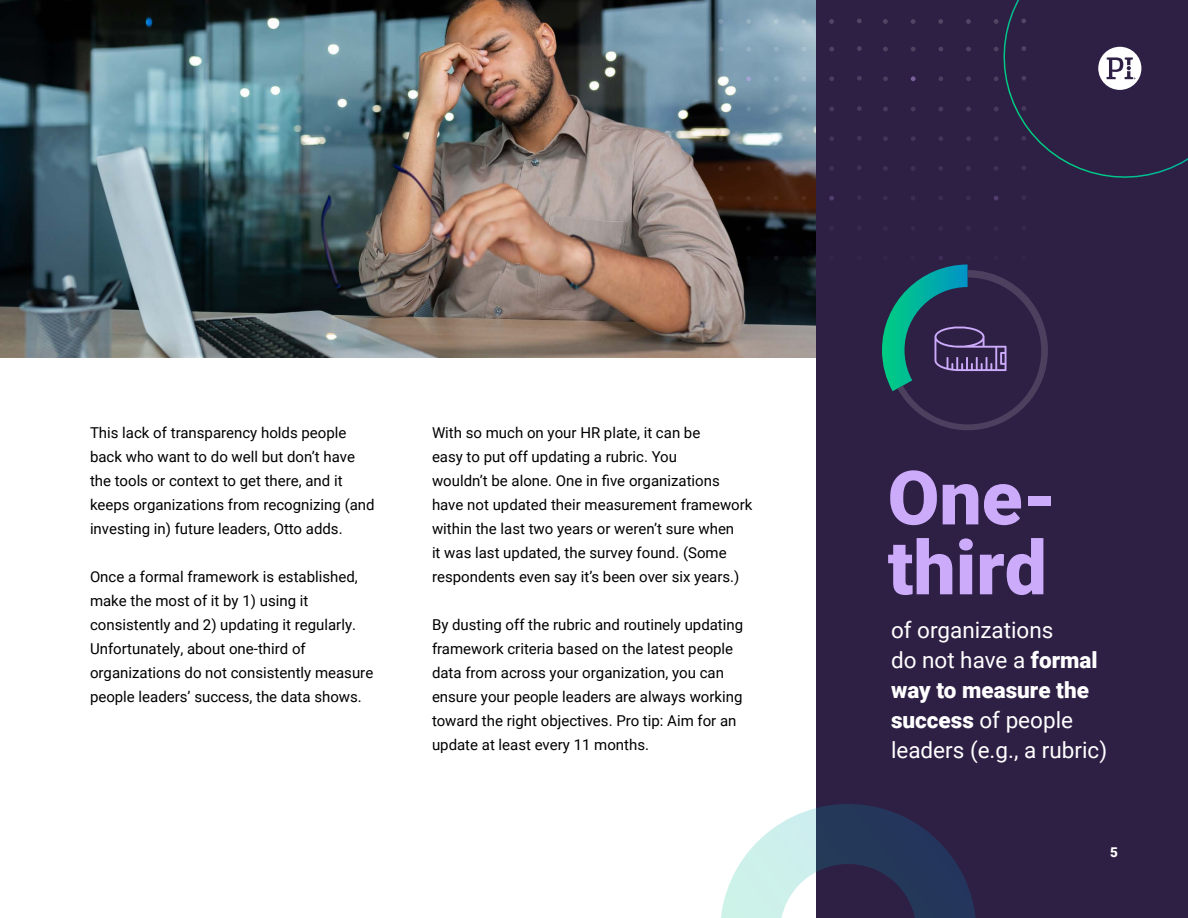
<style>
.page{position:relative;width:1188px;height:918px;background:#fff}
.page>*{position:absolute;margin:0;border:0;box-sizing:border-box;transform-origin:0 0}
.t1{font:900 75px/69.9px "Roboto";color:#cbabfa}
.t2{font:22.5px/30px "Roboto";color:#fff}
.t3{font:15px/24px "Roboto";color:#000}
.t4{font:900 13.5px "Roboto";color:#fff}
.s1{font-weight:900}
</style>
<div class="page">
<div style="left:816px;top:0;width:372px;height:918px;background:#2e1f44"></div>
<img style="left:0;top:0;width:816px;height:357px">
<svg style="left:966px;top:19px;width:5px;height:5px"></svg>
<svg style="left:911px;top:19px;width:4px;height:5px"></svg>
<svg style="left:883px;top:19px;width:5px;height:5px"></svg>
<svg style="left:938px;top:19px;width:5px;height:5px"></svg>
<svg style="left:966px;top:47px;width:5px;height:4px"></svg>
<svg style="left:911px;top:47px;width:5px;height:4px"></svg>
<svg style="left:883px;top:47px;width:5px;height:4px"></svg>
<svg style="left:938px;top:47px;width:5px;height:4px"></svg>
<svg style="left:966px;top:76px;width:5px;height:5px"></svg>
<svg style="left:883px;top:76px;width:5px;height:5px"></svg>
<svg style="left:938px;top:76px;width:5px;height:5px"></svg>
<svg style="left:966px;top:107px;width:5px;height:4px"></svg>
<svg style="left:911px;top:107px;width:5px;height:4px"></svg>
<svg style="left:883px;top:107px;width:5px;height:4px"></svg>
<svg style="left:938px;top:107px;width:5px;height:4px"></svg>
<svg style="left:966px;top:136px;width:5px;height:5px"></svg>
<svg style="left:911px;top:136px;width:5px;height:5px"></svg>
<svg style="left:883px;top:136px;width:5px;height:5px"></svg>
<svg style="left:938px;top:136px;width:5px;height:5px"></svg>
<svg style="left:966px;top:166px;width:5px;height:5px"></svg>
<svg style="left:911px;top:166px;width:4px;height:5px"></svg>
<svg style="left:883px;top:166px;width:5px;height:5px"></svg>
<svg style="left:938px;top:166px;width:5px;height:5px"></svg>
<svg style="left:966px;top:196px;width:5px;height:4px"></svg>
<svg style="left:911px;top:196px;width:4px;height:4px"></svg>
<svg style="left:883px;top:196px;width:4px;height:4px"></svg>
<svg style="left:939px;top:196px;width:4px;height:4px"></svg>
<svg style="left:911px;top:76px;width:5px;height:5px"></svg>
<svg style="left:857px;top:19px;width:5px;height:4px"></svg>
<svg style="left:829px;top:19px;width:5px;height:5px"></svg>
<svg style="left:802px;top:19px;width:4px;height:5px"></svg>
<svg style="left:746px;top:19px;width:5px;height:5px"></svg>
<svg style="left:718px;top:19px;width:5px;height:5px"></svg>
<svg style="left:774px;top:19px;width:5px;height:5px"></svg>
<svg style="left:857px;top:46px;width:5px;height:5px"></svg>
<svg style="left:829px;top:47px;width:5px;height:4px"></svg>
<svg style="left:802px;top:47px;width:4px;height:4px"></svg>
<svg style="left:746px;top:47px;width:5px;height:4px"></svg>
<svg style="left:719px;top:47px;width:4px;height:4px"></svg>
<svg style="left:774px;top:47px;width:5px;height:4px"></svg>
<svg style="left:857px;top:76px;width:5px;height:5px"></svg>
<svg style="left:829px;top:76px;width:5px;height:5px"></svg>
<svg style="left:802px;top:76px;width:4px;height:5px"></svg>
<svg style="left:719px;top:76px;width:4px;height:5px"></svg>
<svg style="left:774px;top:76px;width:5px;height:5px"></svg>
<svg style="left:857px;top:106px;width:5px;height:5px"></svg>
<svg style="left:829px;top:107px;width:5px;height:4px"></svg>
<svg style="left:802px;top:107px;width:4px;height:4px"></svg>
<svg style="left:746px;top:107px;width:5px;height:4px"></svg>
<svg style="left:719px;top:107px;width:4px;height:4px"></svg>
<svg style="left:774px;top:107px;width:5px;height:4px"></svg>
<svg style="left:857px;top:136px;width:5px;height:5px"></svg>
<svg style="left:829px;top:136px;width:5px;height:5px"></svg>
<svg style="left:802px;top:136px;width:4px;height:5px"></svg>
<svg style="left:746px;top:136px;width:5px;height:5px"></svg>
<svg style="left:719px;top:136px;width:4px;height:5px"></svg>
<svg style="left:774px;top:136px;width:5px;height:5px"></svg>
<svg style="left:857px;top:166px;width:5px;height:4px"></svg>
<svg style="left:829px;top:166px;width:5px;height:5px"></svg>
<svg style="left:802px;top:166px;width:4px;height:5px"></svg>
<svg style="left:746px;top:166px;width:5px;height:5px"></svg>
<svg style="left:718px;top:166px;width:5px;height:5px"></svg>
<svg style="left:774px;top:166px;width:5px;height:5px"></svg>
<svg style="left:857px;top:196px;width:4px;height:4px"></svg>
<svg style="left:802px;top:196px;width:4px;height:5px"></svg>
<svg style="left:746px;top:196px;width:5px;height:5px"></svg>
<svg style="left:718px;top:196px;width:5px;height:5px"></svg>
<svg style="left:774px;top:196px;width:5px;height:5px"></svg>
<svg style="left:802px;top:226px;width:4px;height:5px"></svg>
<svg style="left:746px;top:226px;width:5px;height:5px"></svg>
<svg style="left:718px;top:226px;width:5px;height:5px"></svg>
<svg style="left:774px;top:226px;width:5px;height:5px"></svg>
<svg style="left:802px;top:256px;width:4px;height:5px"></svg>
<svg style="left:746px;top:256px;width:5px;height:5px"></svg>
<svg style="left:718px;top:256px;width:5px;height:5px"></svg>
<svg style="left:746px;top:76px;width:5px;height:5px"></svg>
<svg style="left:829px;top:196px;width:5px;height:5px"></svg>
<svg style="left:774px;top:256px;width:5px;height:5px"></svg>
<svg style="left:993px;top:0;width:195px;height:201px"></svg>
<svg style="left:721px;top:804px;width:255px;height:114px"></svg>
<svg style="left:882px;top:256px;width:166px;height:174px"></svg>
<p class="t3" style="left:90px;top:420px;width:286px">This lack of transparency holds people back who want to do well but don’t have the tools or context to get there, and it keeps organizations from recognizing (and investing in) future leaders, Otto adds.</p>
<p class="t3" style="left:90px;top:564px;width:285px">Once a formal framework is established, make the most of it by 1) using it consistently and 2) updating it regularly.<br>Unfortunately, about one-third of organizations do not consistently measure people leaders’ success, the data shows.</p>
<p class="t3" style="left:432px;top:420px;width:322px">With so much on your HR plate, it can be<br>easy to put off updating a rubric. You<br>wouldn’t be alone. One in five organizations have not updated their measurement framework within the last two years or weren’t sure when<br>it was last updated, the survey found. (Some respondents even say it’s been over six years.)</p>
<p class="t3" style="left:432px;top:612px;width:313px">By dusting off the rubric and routinely updating framework criteria based on the latest people data from across your organization, you can ensure your people leaders are always working toward the right objectives. Pro tip: Aim for an update at least every 11 months.</p>
<h1 class="t1" style="left:888px;top:460px;width:170px">One&shy;third</h1>
<h2 class="t2" style="left:891px;top:614px;width:218px">of organizations<br>do not have a <span class="s1">formal way to measure the success</span> of people leaders (e.g., a rubric)</h2>
<p class="t4" style="left:1110px;top:843px;width:9px">5</p>
</div>
